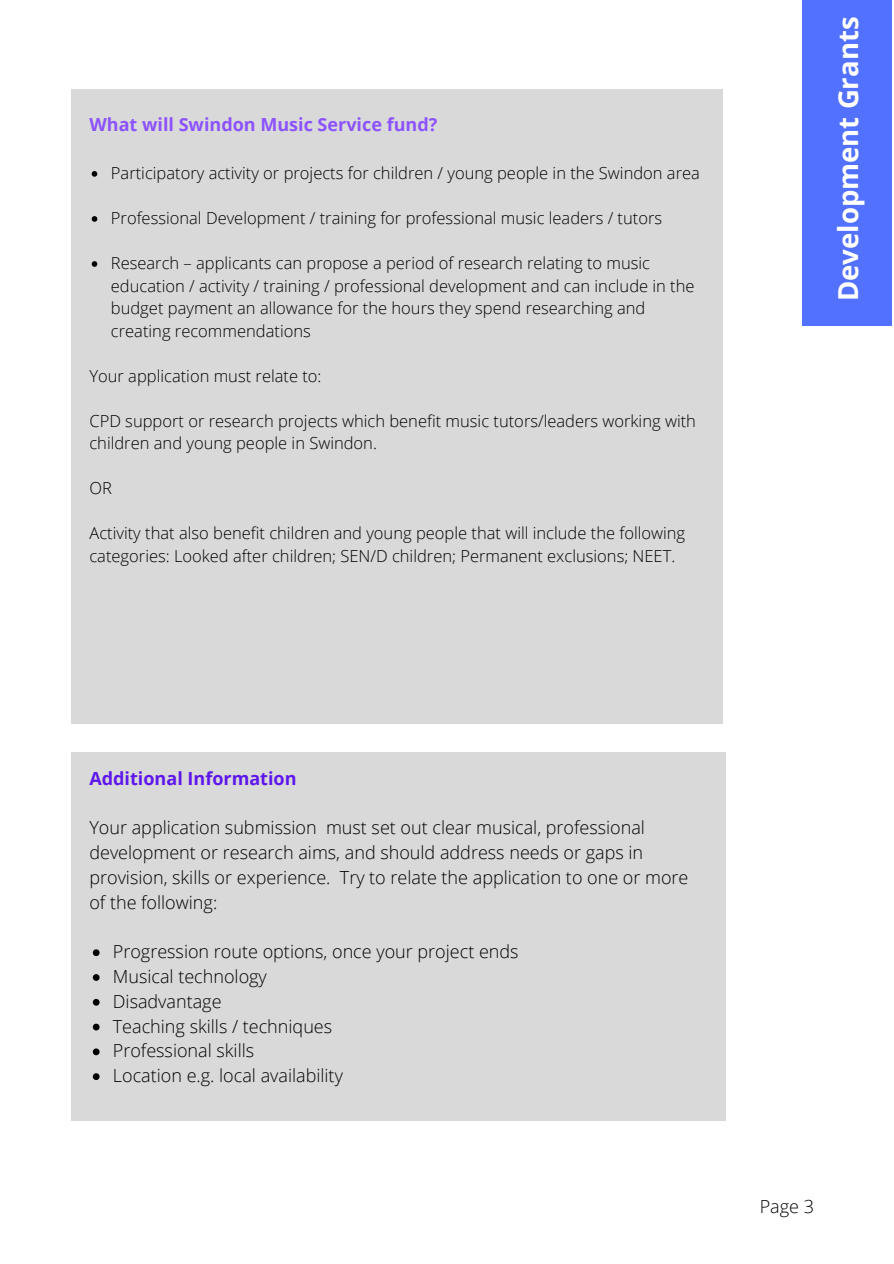
<style>
.page{position:relative;width:894px;height:1264px;background:#fff}
.page>*{position:absolute;margin:0;border:0;box-sizing:border-box;transform-origin:0 0}
.t1{font:700 27.6px "Open Sans";color:#fff}
.t2{font:300 18px/24.8px "Open Sans";color:#000}
.t3{font:700 18px "Open Sans";color:#8c52ff}
.t4{font:700 18px "Open Sans";color:#5e17eb}
.t5{font:300 16.5px/22.5px "Open Sans";color:#000}
</style>
<div class="page">
<div style="left:802px;top:0;width:90px;height:325px;background:#5271ff"></div>
<div style="left:71px;top:89px;width:651px;height:635px;background:#d9d9d9"></div>
<svg style="left:92px;top:171px;width:5px;height:6px"></svg>
<svg style="left:92px;top:216px;width:5px;height:6px"></svg>
<svg style="left:92px;top:261px;width:5px;height:6px"></svg>
<div style="left:71px;top:752px;width:653px;height:368px;background:#d9d9d9"></div>
<svg style="left:93px;top:949px;width:6px;height:7px"></svg>
<svg style="left:93px;top:974px;width:6px;height:6px"></svg>
<svg style="left:93px;top:998px;width:6px;height:7px"></svg>
<svg style="left:93px;top:1023px;width:6px;height:7px"></svg>
<svg style="left:93px;top:1048px;width:6px;height:7px"></svg>
<svg style="left:93px;top:1073px;width:6px;height:6px"></svg>
<p class="t3" style="left:89px;top:111px;width:349px">What will Swindon Music Service fund?</p>
<p class="t5" style="left:111px;top:161px;width:590px">Participatory activity or projects for children / young people in the Swindon area</p>
<p class="t5" style="left:111px;top:206px;width:552px">Professional Development / training for professional music leaders / tutors</p>
<p class="t5" style="left:111px;top:251px;width:585px">Research – applicants can propose a period of research relating to music education / activity / training / professional development and can include in the budget payment an allowance for the hours they spend researching and creating recommendations</p>
<p class="t5" style="left:89px;top:364px;width:233px">Your application must relate to:</p>
<p class="t5" style="left:89px;top:409px;width:608px">CPD support or research projects which benefit music tutors/leaders working with children and young people in Swindon.</p>
<p class="t5" style="left:89px;top:476px;width:24px">OR</p>
<p class="t5" style="left:89px;top:522px;width:597px">Activity that also benefit children and young people that will include the following categories: Looked after children; SEN/D children; Permanent exclusions; NEET.</p>
<p class="t1" style="left:828px;top:301px;width:286px;rotate:-90deg">Development Grants</p>
<p class="t4" style="left:89px;top:765px;width:208px">Additional Information</p>
<p class="t2" style="left:89px;top:815px;width:600px">Your application submission must set out clear musical, professional development or research aims, and should address needs or gaps in provision, skills or experience. Try to relate the application to one or more of the following:</p>
<p class="t2" style="left:113px;top:939px;width:407px">Progression route options, once your project ends</p>
<p class="t2" style="left:113px;top:963px;width:155px">Musical technology</p>
<p class="t2" style="left:113px;top:988px;width:110px">Disadvantage</p>
<p class="t2" style="left:113px;top:1013px;width:221px">Teaching skills / techniques</p>
<p class="t2" style="left:113px;top:1038px;width:143px">Professional skills</p>
<p class="t2" style="left:113px;top:1062px;width:231px">Location e.g. local availability</p>
<p class="t2" style="left:759px;top:1193px;width:56px">Page 3</p>
</div>
